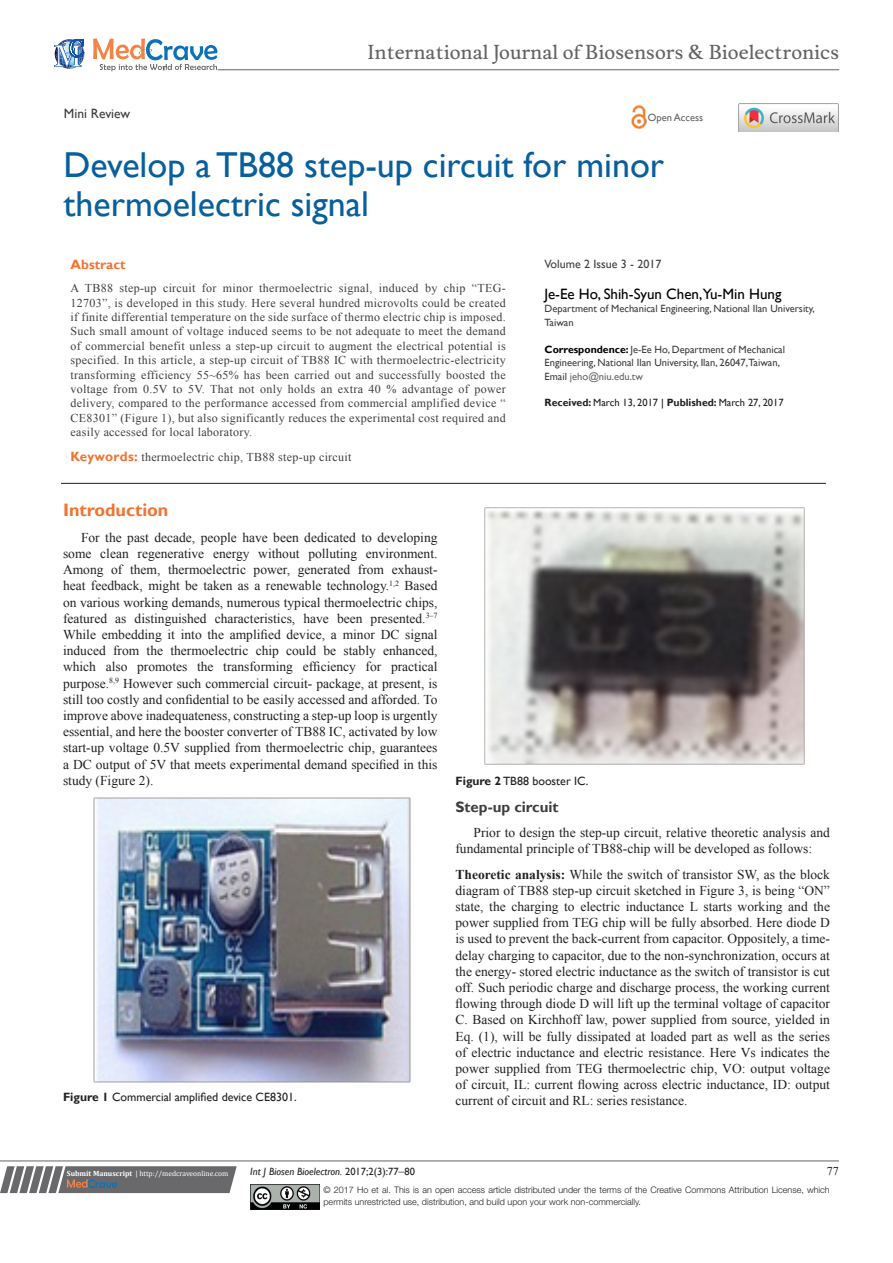
<style>
.page{position:relative;width:893px;height:1263px;background:#fff}
.page>*{position:absolute;margin:0;border:0;box-sizing:border-box;transform-origin:0 0}
.t1{font:36px/39px "Gill Sans";color:#085f9c}
.t2{font:18.6px "Musee";color:#636366}
.List_Paragraph{font:700 18px "Gill Sans";color:#f37331}
.t3{font:15px "Gill Sans";color:#000}
.List_Paragraph-2{font:700 15px "Gill Sans";color:#3e3e3f}
.List_Paragraph-3{font:13.5px/16.2px "Times New Roman";color:#231f20;text-align:justify}
.t4{font:13.5px "Gill Sans";color:#3e3e3f}
.t5{font:700 13.5px "Gill Sans";color:#f37331}
.t6{font:12px/14.4px "Times New Roman";letter-spacing:.025em;color:#3e3e3f;text-align:justify}
.t7{font:12px "Gill Sans";color:#231f20}
.t8{font:12px "Gill Sans";color:#3e3e3f}
.t9{font:12px "Times New Roman";color:#231f20}
.t10{font:10.5px/13.5px "Gill Sans";color:#3e3e3f}
.t11{font:10.5px "Gill Sans";color:#231f20}
.t12{font:italic 10.5px "Gill Sans";color:#231f20}
.t13{font:10.5px "Gill Sans";color:#636366}
.t14{font:300 9px/12px "Helvetica Neue LT Std";color:#231f20}
.t15{font:7.5px "Cambria";color:#fff}
.s1{font-weight:700;color:#000}
.s2{color:#3e3e3f}
.s3{font-weight:700}
.s4{color:#000}
.s5{font-family:"Gill Sans";font-weight:700;font-size:13.5px;color:#f37331}
.s6{font-style:normal}
.s7{font-family:"Times New Roman";font-style:normal;font-size:12px}
</style>
<div class="page">
<svg style="left:0;top:1166px;width:237px;height:27px;background:#78787a"></svg>
<hr style="left:0;top:1161px;width:839px;height:1px;background:#626465">
<hr style="left:61px;top:483px;width:765px;height:1px;background:#231f20">
<img style="left:250px;top:1185px;width:69px;height:24px">
<svg style="left:54px;top:39px;width:30px;height:30px"></svg>
<svg style="left:93px;top:38px;width:124px;height:33px"></svg>
<hr style="left:218px;top:70px;width:621px;height:1px;background:#626465">
<img style="left:631px;top:105px;width:16px;height:24px">
<img style="left:739px;top:104px;width:99px;height:28px">
<img style="left:93px;top:797px;width:318px;height:285px">
<img style="left:484px;top:507px;width:320px;height:258px">
<p class="t4" style="left:64px;top:105px;width:68px">Mini Review</p>
<p class="t2" style="left:368px;top:41px;width:473px">International Journal of Biosensors &amp; Bioelectronics</p>
<p class="t13" style="left:648px;top:112px;width:57px">Open Access</p>
<p class="t1" style="left:64px;top:146px;width:602px">Develop a TB88 step-up circuit for minor thermoelectric signal</p>
<p class="t8" style="left:545px;top:257px;width:118px">Volume 2 Issue 3 - 2017</p>
<p class="t3" style="left:545px;top:285px;width:238px">Je-Ee Ho, Shih-Syun Chen,Yu-Min Hung</p>
<p class="t10" style="left:545px;top:302px;width:272px">Department of Mechanical Engineering, National Ilan University,<br>Taiwan</p>
<p class="t10" style="left:545px;top:343px;width:242px"><span class="s1">Correspondence:</span> Je-Ee Ho, Department of Mechanical<br>Engineering, National Ilan University, Ilan, 26047,Taiwan,</p>
<p class="t13" style="left:545px;top:370px;width:100px"><span class="s2">Email</span> jeho@niu.edu.tw</p>
<p class="t11" style="left:545px;top:396px;width:241px"><span class="s3">Received:</span> March 13, 2017 <span class="s4">|</span> <span class="s3">Published:</span> March 27, 2017</p>
<p class="t5" style="left:71px;top:256px;width:57px">Abstract</p>
<p class="t6" style="left:71px;top:281px;width:437px">A TB88 step-up circuit for minor thermoelectric signal, induced by chip “TEG-12703”, is developed in this study. Here several hundred microvolts could be created if finite differential temperature on the side surface of thermo electric chip is imposed.<br>Such small amount of voltage induced seems to be not adequate to meet the demand of commercial benefit unless a step-up circuit to augment the electrical potential is specified. In this article, a step-up circuit of TB88 IC with thermoelectric-electricity transforming efficiency 55~65% has been carried out and successfully boosted the voltage from 0.5V to 5V. That not only holds an extra 40 % advantage of power delivery, compared to the performance accessed from commercial amplified device “ CE8301” (Figure 1), but also significantly reduces the experimental cost required and easily accessed for local laboratory.</p>
<p class="t6" style="left:71px;top:450px;width:282px"><span class="s5">Keywords:</span> thermoelectric chip, TB88 step-up circuit</p>
<p class="List_Paragraph" style="left:63px;top:500px;width:107px">Introduction</p>
<p class="List_Paragraph-3" style="left:63px;top:529px;width:376px;text-indent:18px">For the past decade, people have been dedicated to developing some clean regenerative energy without polluting environment.<br>Among of them, thermoelectric power, generated from exhaust&shy;heat feedback, might be taken as a renewable technology.<sup>1,2</sup> Based on various working demands, numerous typical thermoelectric chips, featured as distinguished characteristics, have been presented.<sup>3–7<br></sup>While embedding it into the amplified device, a minor DC signal induced from the thermoelectric chip could be stably enhanced, which also promotes the transforming efficiency for practical purpose.<sup>8,9</sup> However such commercial circuit- package, at present, is still too costly and confidential to be easily accessed and afforded. To improve above inadequateness, constructing a step-up loop is urgently essential, and here the booster converter of TB88 IC, activated by low start-up voltage 0.5V supplied from thermoelectric chip, guarantees a DC output of 5V that meets experimental demand specified in this study (Figure 2).</p>
<p class="t7" style="left:63px;top:1090px;width:235px"><span class="s3">Figure 1</span> Commercial amplified device CE8301.</p>
<p class="t7" style="left:455px;top:774px;width:134px"><span class="s3">Figure 2</span> TB88 booster IC.</p>
<p class="List_Paragraph-2" style="left:455px;top:798px;width:105px">Step-up circuit</p>
<p class="List_Paragraph-3" style="left:455px;top:824px;width:376px;text-indent:18px">Prior to design the step-up circuit, relative theoretic analysis and fundamental principle of TB88-chip will be developed as follows:</p>
<p class="List_Paragraph-3" style="left:455px;top:866px;width:376px"><span class="s3">Theoretic analysis:</span> While the switch of transistor SW, as the block diagram of TB88 step-up circuit sketched in Figure 3, is being “ON” state, the charging to electric inductance L starts working and the power supplied from TEG chip will be fully absorbed. Here diode D is used to prevent the back-current from capacitor. Oppositely, a time&shy;delay charging to capacitor, due to the non-synchronization, occurs at the energy- stored electric inductance as the switch of transistor is cut off. Such periodic charge and discharge process, the working current flowing through diode D will lift up the terminal voltage of capacitor C. Based on Kirchhoff law, power supplied from source, yielded in Eq. (1), will be fully dissipated at loaded part as well as the series of electric inductance and electric resistance. Here Vs indicates the power supplied from TEG thermoelectric chip, VO: output voltage of circuit, IL: current flowing across electric inductance, ID: output current of circuit and RL: series resistance.</p>
<p class="t15" style="left:67px;top:1169px;width:163px"><span class="s3">Submit Manuscript</span> | http://medcraveonline.com</p>
<p class="t12" style="left:250px;top:1165px;width:166px">Int J Biosen Bioelectron. <span class="s6">2017;2(3):77</span><span class="s7">‒</span><span class="s6">80</span></p>
<p class="t9" style="left:827px;top:1163px;width:13px">77</p>
<p class="t14" style="left:323px;top:1183px;width:508px">© 2017 Ho et al. This is an open access article distributed under the terms of the Creative Commons Attribution License, which permits unrestricted use, distribution, and build upon your work non-commercially.</p>
</div>
